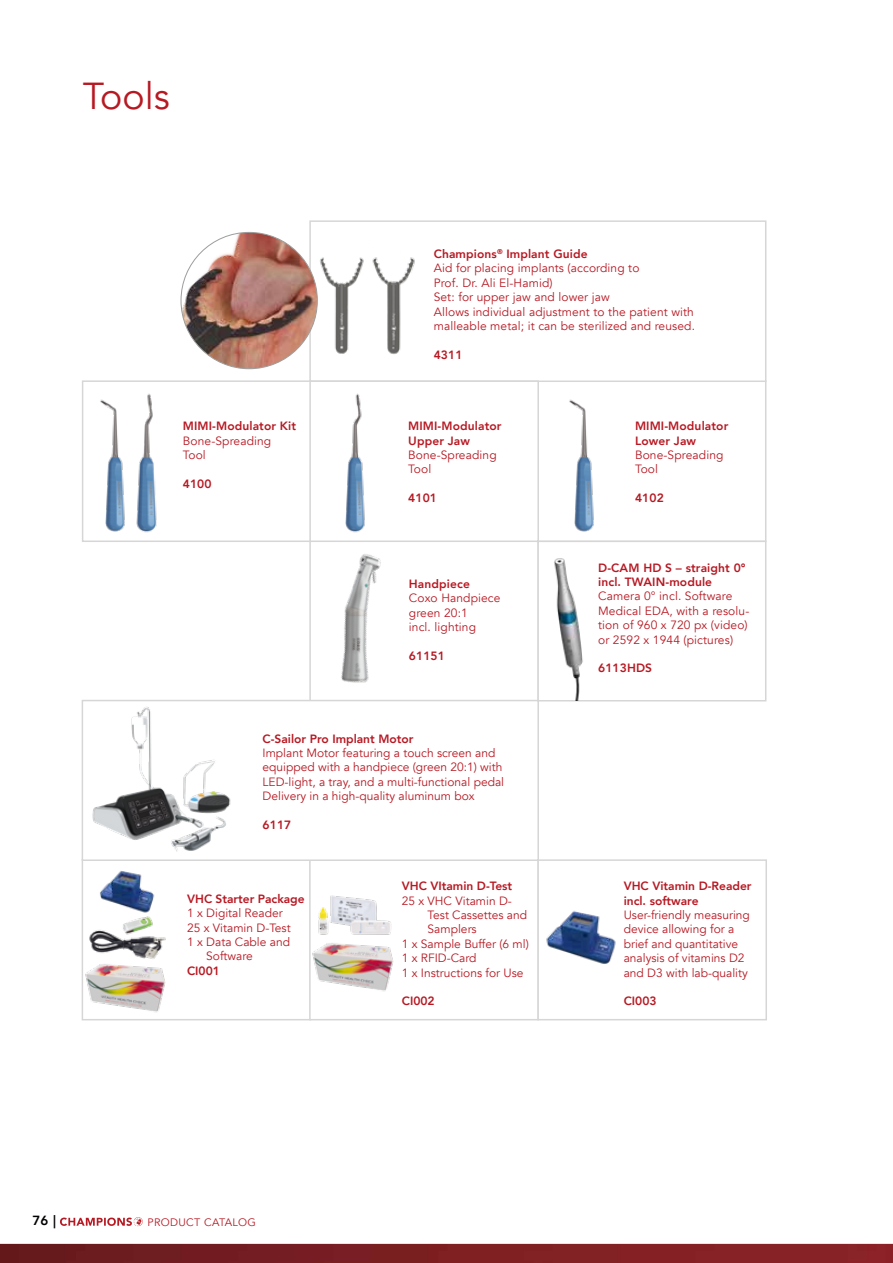
<style>
.page{position:relative;width:893px;height:1263px;background:#fff}
.page>*{position:absolute;margin:0;border:0;box-sizing:border-box;transform-origin:0 0}
.t1{font:37.5px "Avenir";color:#b71923}
.t2{font:800 13.2px "Avenir";color:#000}
.t3{font:12px/14.4px "Avenir";color:#b71923}
.t4{font:800 12px/14.4px "Avenir";letter-spacing:.01em;color:#b71923}
.t5{font:10.8px "Avenir";letter-spacing:.03em;color:#b71923}
.s1{font-weight:800}
</style>
<div class="page">
<svg style="left:60px;top:1217px;width:83px;height:9px"></svg>
<img style="left:0;top:1244px;width:893px;height:19px">
<div style="left:309px;top:540px;width:230px;height:161px;background:#fff;border:2px solid #d6d6d6"></div>
<div style="left:537px;top:380px;width:229px;height:162px;background:#fff;border:2px solid #d6d6d6"></div>
<img style="left:341px;top:554px;width:40px;height:129px">
<div style="left:309px;top:220px;width:457px;height:162px;background:#fff;border:2px solid #d6d6d6"></div>
<div style="left:82px;top:380px;width:229px;height:162px;background:#fff;border:2px solid #d6d6d6"></div>
<div style="left:82px;top:859px;width:229px;height:161px;background:#fff;border:2px solid #d6d6d6"></div>
<div style="left:309px;top:380px;width:230px;height:162px;background:#fff;border:2px solid #d6d6d6"></div>
<div style="left:309px;top:859px;width:230px;height:161px;background:#fff;border:2px solid #d6d6d6"></div>
<div style="left:82px;top:700px;width:457px;height:161px;background:#fff;border:2px solid #d6d6d6"></div>
<div style="left:537px;top:859px;width:230px;height:161px;background:#fff;border:2px solid #d6d6d6"></div>
<div style="left:537px;top:541px;width:229px;height:160px;background:#fff;border:2px solid #d6d6d6"></div>
<img style="left:314px;top:257px;width:50px;height:97px">
<img style="left:365px;top:220px;width:56px;height:134px">
<img style="left:144px;top:394px;width:31px;height:148px">
<img style="left:332px;top:393px;width:52px;height:149px">
<img style="left:91px;top:399px;width:53px;height:143px">
<img style="left:560px;top:399px;width:52px;height:145px">
<img style="left:546px;top:558px;width:61px;height:142px">
<img style="left:87px;top:700px;width:153px;height:152px">
<img style="left:546px;top:911px;width:70px;height:53px">
<img style="left:81px;top:954px;width:89px;height:67px">
<img style="left:308px;top:952px;width:86px;height:48px">
<img style="left:87px;top:916px;width:82px;height:44px">
<img style="left:87px;top:861px;width:78px;height:52px">
<img style="left:308px;top:882px;width:83px;height:70px">
<img style="left:181px;top:232px;width:136px;height:137px;border-radius:68px">
<h1 class="t1" style="left:83px;top:73px;width:88px">Tools</h1>
<p class="t4" style="left:183px;top:419px;width:115px">MIMI-Modulator Kit</p>
<p class="t3" style="left:183px;top:433px;width:90px">Bone-Spreading<br>Tool</p>
<p class="t4" style="left:183px;top:476px;width:30px">4100</p>
<p class="t3" style="left:434px;top:247px;width:263px"><span class="s1">Champions</span><sup>®</sup> <span class="s1">Implant Guide<br></span>Aid for placing implants (according to<br>Prof. Dr. Ali El-Hamid)<br>Set: for upper jaw and lower jaw<br>Allows individual adjustment to the patient with malleable metal; it can be sterilized and reused.</p>
<p class="t4" style="left:434px;top:347px;width:30px">4311</p>
<p class="t4" style="left:408px;top:419px;width:95px">MIMI-Modulator<br>Upper Jaw</p>
<p class="t3" style="left:408px;top:448px;width:90px">Bone-Spreading<br>Tool</p>
<p class="t4" style="left:408px;top:491px;width:30px">4101</p>
<p class="t4" style="left:409px;top:577px;width:62px">Handpiece</p>
<p class="t3" style="left:409px;top:591px;width:93px">Coxo Handpiece green 20:1<br>incl. lighting</p>
<p class="t4" style="left:409px;top:649px;width:37px">61151</p>
<p class="t4" style="left:635px;top:419px;width:95px">MIMI-Modulator<br>Lower Jaw</p>
<p class="t3" style="left:635px;top:448px;width:90px">Bone-Spreading<br>Tool</p>
<p class="t4" style="left:635px;top:491px;width:30px">4102</p>
<p class="t4" style="left:598px;top:560px;width:149px">D-CAM HD S – straight 0° incl. TWAIN-module</p>
<p class="t3" style="left:598px;top:589px;width:153px">Camera 0° incl. Software<br>Medical EDA, with a resolu&shy;tion of 960 x 720 px (video) or 2592 x 1944 (pictures)</p>
<p class="t4" style="left:598px;top:661px;width:56px">6113HDS</p>
<p class="t4" style="left:263px;top:731px;width:152px">C-Sailor Pro Implant Motor</p>
<p class="t3" style="left:263px;top:746px;width:243px">Implant Motor featuring a touch screen and equipped with a handpiece (green 20:1) with LED-light, a tray, and a multi-functional pedal Delivery in a high-quality aluminum box</p>
<p class="t4" style="left:263px;top:818px;width:30px">6117</p>
<p class="t4" style="left:187px;top:891px;width:119px">VHC Starter Package</p>
<p class="t3" style="left:187px;top:906px;width:97px">1 x Digital Reader</p>
<p class="t3" style="left:187px;top:920px;width:105px">25 x Vitamin D-Test</p>
<p class="t3" style="left:187px;top:935px;width:104px">1 x Data Cable and</p>
<p class="t3" style="left:206px;top:949px;width:48px">Software</p>
<p class="t4" style="left:187px;top:963px;width:34px">CI001</p>
<p class="t4" style="left:402px;top:879px;width:112px">VHC VItamin D-Test</p>
<p class="t3" style="left:402px;top:893px;width:112px">25 x VHC Vitamin D-</p>
<p class="t3" style="left:428px;top:908px;width:101px">Test Cassettes and</p>
<p class="t3" style="left:428px;top:922px;width:51px">Samplers</p>
<p class="t3" style="left:402px;top:937px;width:128px">1 x Sample Buffer (6 ml)</p>
<p class="t3" style="left:402px;top:951px;width:76px">1 x RFID-Card</p>
<p class="t3" style="left:402px;top:965px;width:123px">1 x Instructions for Use</p>
<p class="t4" style="left:402px;top:994px;width:34px">CI002</p>
<p class="t4" style="left:624px;top:879px;width:129px">VHC Vitamin D-Reader incl. software</p>
<p class="t3" style="left:624px;top:908px;width:128px">User-friendly measuring device allowing for a brief and quantitative analysis of vitamins D2 and D3 with lab-quality</p>
<p class="t4" style="left:624px;top:994px;width:34px">CI003</p>
<p class="t2" style="left:32px;top:1210px;width:25px">76 |</p>
<p class="t5" style="left:148px;top:1215px;width:110px">PRODUCT CATALOG</p>
</div>
